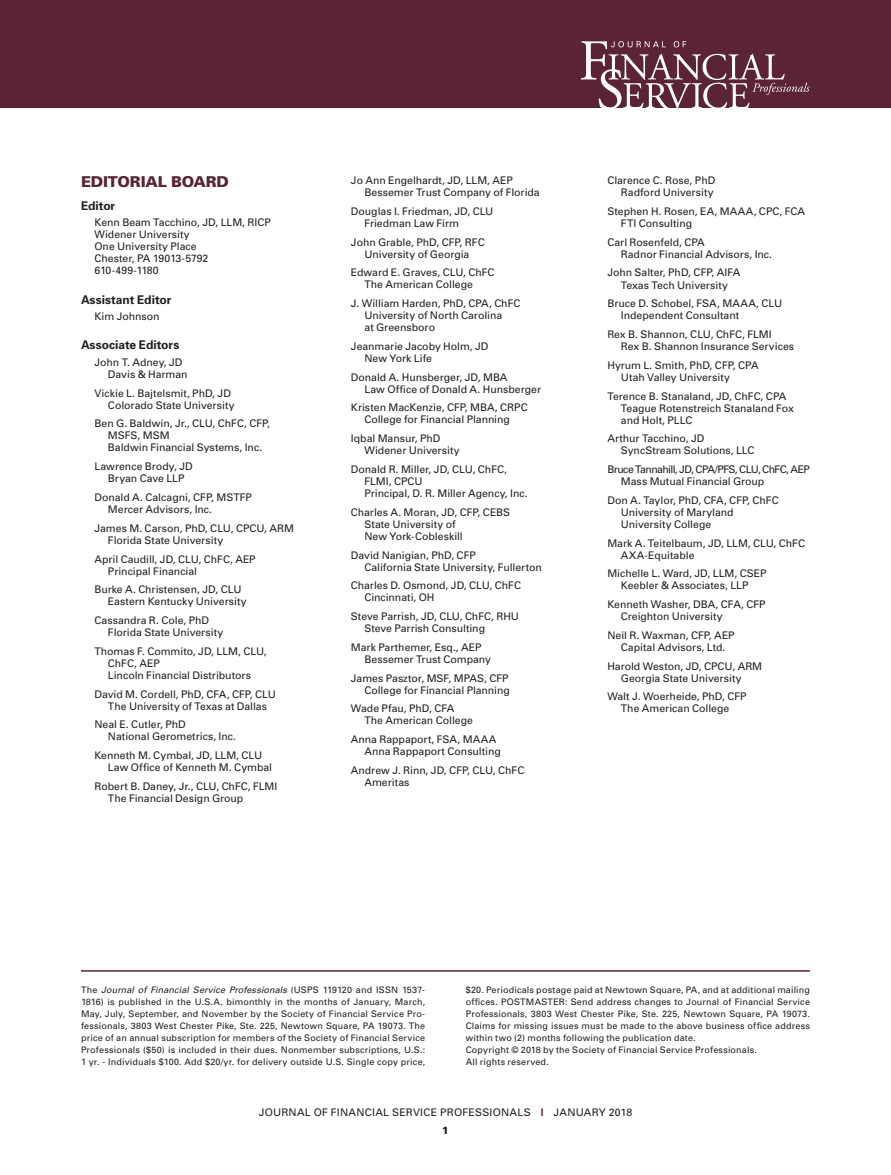
<style>
.page{position:relative;width:891px;height:1175px;background:#fff}
.page>*{position:absolute;margin:0;border:0;box-sizing:border-box;transform-origin:0 0}
.t1{font:900 15px "Univers";letter-spacing:-.015em;color:#5a2338}
.t2{font:700 12px "Univers";color:#231f20}
.t3{font:10.5px/12px "Univers";letter-spacing:-.005em;color:#231f20}
.t4{font:10.5px/12px "Univers";letter-spacing:-.045em;color:#231f20}
.t5{font:10.5px/18px "Univers";letter-spacing:.025em;color:#231f20;text-align:center}
.t6{font:9px/12px "Univers";letter-spacing:.02em;color:#231f20;text-align:justify}
.s1{font-style:italic}
.s2{color:#5a2338}
.s3{font-weight:900}
</style>
<div class="page">
<div style="left:0;top:0;width:891px;height:108px;background:#5a2338"></div>
<hr style="left:81px;top:970px;width:729px;height:1px;background:#5a2338">
<svg style="left:581px;top:41px;width:229px;height:67px"></svg>
<h1 class="t1" style="left:81px;top:173px;width:150px">EDITORIAL BOARD</h1>
<p class="t2" style="left:81px;top:198px;width:36px">Editor</p>
<p class="t3" style="left:94px;top:216px;width:178px">Kenn Beam Tacchino, JD, LLM, RICP<br>Widener University<br>One University Place<br>Chester, PA 19013-5792<br>610-499-1180</p>
<p class="t2" style="left:81px;top:292px;width:92px">Assistant Editor</p>
<p class="t3" style="left:94px;top:310px;width:67px">Kim Johnson</p>
<p class="t2" style="left:81px;top:337px;width:100px">Associate Editors</p>
<p class="t3" style="left:108px;top:356px;width:81px;text-indent:-13px">John T. Adney, JD<br>Davis &amp; Harman</p>
<p class="t3" style="left:108px;top:387px;width:128px;text-indent:-14px">Vickie L. Bajtelsmit, PhD, JD<br>Colorado State University</p>
<p class="t3" style="left:108px;top:417px;width:164px;text-indent:-14px">Ben G. Baldwin, Jr., CLU, ChFC, CFP,<br>MSFS, MSM<br>Baldwin Financial Systems, Inc.</p>
<p class="t3" style="left:94px;top:460px;width:100px;text-align:center">Lawrence Brody, JD<br>Bryan Cave LLP</p>
<p class="t3" style="left:108px;top:491px;width:146px;text-indent:-13px">Donald A. Calcagni, CFP, MSTFP<br>Mercer Advisors, Inc.</p>
<p class="t3" style="left:108px;top:522px;width:188px;text-indent:-14px">James M. Carson, PhD, CLU, CPCU, ARM<br>Florida State University</p>
<p class="t3" style="left:108px;top:552px;width:149px;text-indent:-14px">April Caudill, JD, CLU, ChFC, AEP<br>Principal Financial</p>
<p class="t3" style="left:108px;top:583px;width:140px;text-indent:-14px">Burke A. Christensen, JD, CLU<br>Eastern Kentucky University</p>
<p class="t3" style="left:108px;top:614px;width:117px;text-indent:-13px">Cassandra R. Cole, PhD<br>Florida State University</p>
<p class="t3" style="left:108px;top:645px;width:160px;text-indent:-14px">Thomas F. Commito, JD, LLM, CLU,<br>ChFC, AEP<br>Lincoln Financial Distributors</p>
<p class="t3" style="left:94px;top:687px;width:183px;text-align:center">David M. Cordell, PhD, CFA, CFP, CLU<br>The University of Texas at Dallas</p>
<p class="t3" style="left:108px;top:718px;width:130px;text-indent:-14px">Neal E. Cutler, PhD<br>National Gerometrics, Inc.</p>
<p class="t3" style="left:108px;top:749px;width:166px;text-indent:-14px">Kenneth M. Cymbal, JD, LLM, CLU<br>Law Office of Kenneth M. Cymbal</p>
<p class="t3" style="left:108px;top:780px;width:171px;text-indent:-14px">Robert B. Daney, Jr., CLU, ChFC, FLMI<br>The Financial Design Group</p>
<p class="t3" style="left:364px;top:174px;width:177px;text-indent:-14px">Jo Ann Engelhardt, JD, LLM, AEP<br>Bessemer Trust Company of Florida</p>
<p class="t3" style="left:364px;top:205px;width:130px;text-indent:-13px">Douglas I. Friedman, JD, CLU<br>Friedman Law Firm</p>
<p class="t3" style="left:351px;top:236px;width:135px;text-align:center">John Grable, PhD, CFP, RFC<br>University of Georgia</p>
<p class="t3" style="left:364px;top:266px;width:132px;text-indent:-13px">Edward E. Graves, CLU, ChFC<br>The American College</p>
<p class="t3" style="left:364px;top:297px;width:158px;text-indent:-14px">J. William Harden, PhD, CPA, ChFC<br>University of North Carolina<br>at Greensboro</p>
<p class="t3" style="left:364px;top:340px;width:126px;text-indent:-14px">Jeanmarie Jacoby Holm, JD<br>New York Life</p>
<p class="t3" style="left:364px;top:371px;width:178px;text-indent:-13px">Donald A. Hunsberger, JD, MBA<br>Law Office of Donald A. Hunsberger</p>
<p class="t3" style="left:351px;top:401px;width:178px;text-align:center">Kristen MacKenzie, CFP, MBA, CRPC<br>College for Financial Planning</p>
<p class="t3" style="left:364px;top:432px;width:97px;text-indent:-14px">Iqbal Mansur, PhD<br>Widener University</p>
<p class="t3" style="left:364px;top:463px;width:165px;text-indent:-14px">Donald R. Miller, JD, CLU, ChFC,<br>FLMI, CPCU<br>Principal, D. R. Miller Agency, Inc.</p>
<p class="t3" style="left:364px;top:506px;width:147px;text-indent:-14px">Charles A. Moran, JD, CFP, CEBS<br>State University of<br>New York-Cobleskill</p>
<p class="t3" style="left:364px;top:548px;width:179px;text-indent:-14px">David Nanigian, PhD, CFP<br>California State University, Fullerton</p>
<p class="t3" style="left:364px;top:579px;width:158px;text-indent:-13px">Charles D. Osmond, JD, CLU, ChFC<br>Cincinnati, OH</p>
<p class="t3" style="left:364px;top:610px;width:156px;text-indent:-14px">Steve Parrish, JD, CLU, ChFC, RHU<br>Steve Parrish Consulting</p>
<p class="t3" style="left:364px;top:641px;width:128px;text-indent:-13px">Mark Parthemer, Esq., AEP<br>Bessemer Trust Company</p>
<p class="t3" style="left:351px;top:671px;width:161px;text-align:right">James Pasztor, MSF, MPAS, CFP<br>College for Financial Planning</p>
<p class="t3" style="left:364px;top:702px;width:110px;text-indent:-14px">Wade Pfau, PhD, CFA<br>The American College</p>
<p class="t3" style="left:364px;top:733px;width:138px;text-indent:-14px">Anna Rappaport, FSA, MAAA<br>Anna Rappaport Consulting</p>
<p class="t3" style="left:364px;top:764px;width:161px;text-indent:-14px">Andrew J. Rinn, JD, CFP, CLU, ChFC<br>Ameritas</p>
<p class="t3" style="left:607px;top:174px;width:109px;text-align:right">Clarence C. Rose, PhD<br>Radford University</p>
<p class="t3" style="left:621px;top:205px;width:186px;text-indent:-14px">Stephen H. Rosen, EA, MAAA, CPC, FCA<br>FTI Consulting</p>
<p class="t3" style="left:621px;top:236px;width:153px;text-indent:-13px">Carl Rosenfeld, CPA<br>Radnor Financial Advisors, Inc.</p>
<p class="t3" style="left:607px;top:266px;width:135px;text-align:center">John Salter, PhD, CFP, AIFA<br>Texas Tech University</p>
<p class="t3" style="left:621px;top:297px;width:163px;text-indent:-13px">Bruce D. Schobel, FSA, MAAA, CLU<br>Independent Consultant</p>
<p class="t3" style="left:621px;top:328px;width:175px;text-indent:-14px">Rex B. Shannon, CLU, ChFC, FLMI<br>Rex B. Shannon Insurance Services</p>
<p class="t3" style="left:621px;top:359px;width:139px;text-indent:-14px">Hyrum L. Smith, PhD, CFP, CPA<br>Utah Valley University</p>
<p class="t3" style="left:621px;top:389px;width:175px;text-indent:-14px">Terence B. Stanaland, JD, ChFC, CPA<br>Teague Rotenstreich Stanaland Fox and Holt, PLLC</p>
<p class="t3" style="left:621px;top:432px;width:135px;text-indent:-13px">Arthur Tacchino, JD<br>SyncStream Solutions, LLC</p>
<p class="t4" style="left:621px;top:463px;width:190px;text-indent:-14px">Bruce Tannahill, JD, CPA/PFS, CLU, ChFC, AEP<br>Mass Mutual Financial Group</p>
<p class="t3" style="left:621px;top:494px;width:159px;text-indent:-14px">Don A. Taylor, PhD, CFA, CFP, ChFC<br>University of Maryland<br>University College</p>
<p class="t3" style="left:621px;top:537px;width:186px;text-indent:-14px">Mark A. Teitelbaum, JD, LLM, CLU, ChFC<br>AXA-Equitable</p>
<p class="t3" style="left:607px;top:567px;width:161px;text-align:center">Michelle L. Ward, JD, LLM, CSEP<br>Keebler &amp; Associates, LLP</p>
<p class="t3" style="left:621px;top:598px;width:146px;text-indent:-14px">Kenneth Washer, DBA, CFA, CFP<br>Creighton University</p>
<p class="t3" style="left:607px;top:629px;width:129px;text-align:center">Neil R. Waxman, CFP, AEP<br>Capital Advisors, Ltd.</p>
<p class="t3" style="left:621px;top:660px;width:143px;text-indent:-13px">Harold Weston, JD, CPCU, ARM<br>Georgia State University</p>
<p class="t3" style="left:607px;top:690px;width:141px;text-align:center">Walt J. Woerheide, PhD, CFP<br>The American College</p>
<p class="t6" style="left:81px;top:983px;width:346px">The <span class="s1">Journal of Financial Service Professionals</span> (USPS 119120 and ISSN 1537- 1816) is published in the U.S.A. bimonthly in the months of January, March, May, July, September, and November by the Society of Financial Service Pro&shy;fessionals, 3803 West Chester Pike, Ste. 225, Newtown Square, PA 19073. The price of an annual subscription for members of the Society of Financial Service Professionals ($50) is included in their dues. Nonmember subscriptions, U.S.:<br>1 yr. - Individuals $100. Add $20/yr. for delivery outside U.S. Single copy price,</p>
<p class="t6" style="left:466px;top:983px;width:346px;text-align:left">$20. Periodicals postage paid at Newtown Square, PA, and at additional mailing offices. POSTMASTER: Send address changes to Journal of Financial Service Professionals, 3803 West Chester Pike, Ste. 225, Newtown Square, PA 19073.<br>Claims for missing issues must be made to the above business office address within two (2) months following the publication date.<br>Copyright © 2018 by the Society of Financial Service Professionals.<br>All rights reserved.</p>
<p class="t5" style="left:259px;top:1103px;width:375px">JOURNAL OF FINANCIAL SERVICE PROFESSIONALS <span class="s2">|</span> JANUARY 2018<br><span class="s3">1</span></p>
</div>
